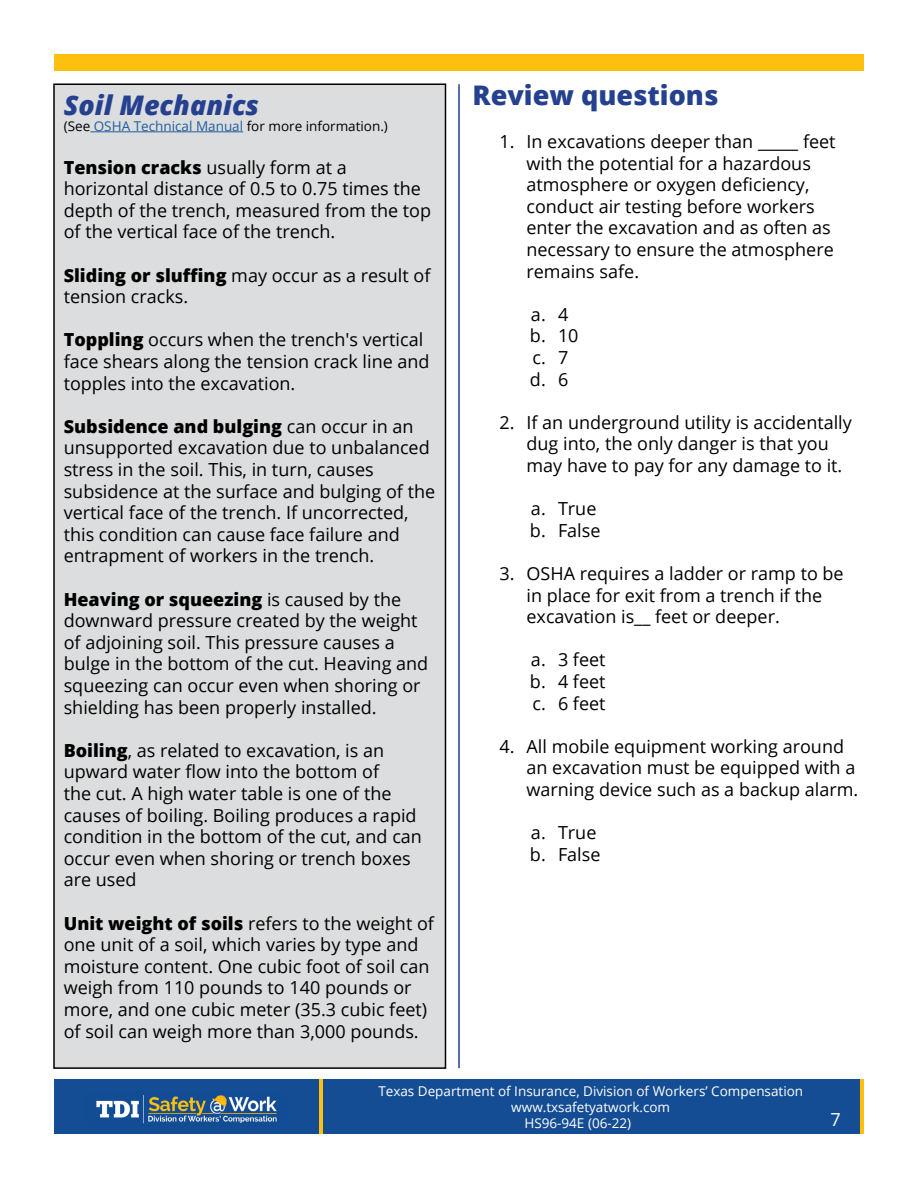
<style>
.page{position:relative;width:918px;height:1188px;background:#fff}
.page>*{position:absolute;margin:0;border:0;box-sizing:border-box;transform-origin:0 0}
.t1{font:800 27px "Open Sans";color:#25408f}
.t2{font:italic 800 27px "Open Sans";color:#25408f}
.t3{font:18px/21.6px "Open Sans";color:#000}
.t4{font:18px "Open Sans";color:#fff}
.t5{font:13.5px "Open Sans";color:#fff}
.t6{font:13.5px "Open Sans";color:#000}
.s1{color:#215e9e}
.s2{font-weight:800}
</style>
<div class="page">
<div style="left:54px;top:84px;width:392px;height:984px;background:#dcddde"></div>
<hr style="left:90px;top:131px;width:153px;height:1px;background:#215e9e">
<div style="left:54px;top:1080px;width:810px;height:54px;background:#154d94"></div>
<img style="left:96px;top:1095px;width:181px;height:29px">
<hr style="left:860px;top:1080px;width:4px;height:54px;background:#fec00f">
<hr style="left:319px;top:1080px;width:4px;height:54px;background:#fec00f">
<div style="left:53px;top:83px;width:393px;height:986px;border:2px solid #000"></div>
<hr style="left:458px;top:84px;width:2px;height:984px;background:#25408f">
<div style="left:54px;top:54px;width:810px;height:17px;background:#fec00f"></div>
<h1 class="t2" style="left:64px;top:84px;width:197px">Soil Mechanics</h1>
<p class="t6" style="left:64px;top:117px;width:326px">(See <span class="s1">OSHA Technical Manual</span> for more information.)</p>
<p class="t3" style="left:64px;top:156px;width:369px"><span class="s2">Tension cracks</span> usually form at a horizontal distance of 0.5 to 0.75 times the depth of the trench, measured from the top of the vertical face of the trench.</p>
<p class="t3" style="left:64px;top:264px;width:368px"><span class="s2">Sliding or sluffing</span> may occur as a result of tension cracks.</p>
<p class="t3" style="left:64px;top:329px;width:367px"><span class="s2">Toppling</span> occurs when the trench's vertical face shears along the tension crack line and topples into the excavation.</p>
<p class="t3" style="left:64px;top:415px;width:373px"><span class="s2">Subsidence and bulging</span> can occur in an unsupported excavation due to unbalanced stress in the soil. This, in turn, causes subsidence at the surface and bulging of the vertical face of the trench. If uncorrected, this condition can cause face failure and entrapment of workers in the trench.</p>
<p class="t3" style="left:64px;top:588px;width:366px"><span class="s2">Heaving or squeezing</span> is caused by the downward pressure created by the weight of adjoining soil. This pressure causes a bulge in the bottom of the cut. Heaving and squeezing can occur even when shoring or shielding has been properly installed.</p>
<p class="t3" style="left:64px;top:739px;width:360px"><span class="s2">Boiling</span>, as related to excavation, is an upward water flow into the bottom of<br>the cut. A high water table is one of the causes of boiling. Boiling produces a rapid condition in the bottom of the cut, and can occur even when shoring or trench boxes are used</p>
<p class="t3" style="left:64px;top:912px;width:372px"><span class="s2">Unit weight of soils</span> refers to the weight of one unit of a soil, which varies by type and moisture content. One cubic foot of soil can weigh from 110 pounds to 140 pounds or more, and one cubic meter (35.3 cubic feet) of soil can weigh more than 3,000 pounds.</p>
<h1 class="t1" style="left:472px;top:75px;width:247px">Review questions</h1>
<p class="t3" style="left:526px;top:130px;width:311px;text-indent:-27px">1. In excavations deeper than _____ feet with the potential for a hazardous atmosphere or oxygen deficiency, conduct air testing before workers enter the excavation and as often as necessary to ensure the atmosphere remains safe.</p>
<p class="t3" style="left:530px;top:303px;width:50px">a. 4 b. 10 c. 7 d. 6</p>
<p class="t3" style="left:527px;top:411px;width:327px;text-indent:-27px">2. If an underground utility is accidentally dug into, the only danger is that you may have to pay for any damage to it.</p>
<p class="t3" style="left:530px;top:498px;width:72px">a. True b. False</p>
<p class="t3" style="left:527px;top:562px;width:319px;text-indent:-27px">3. OSHA requires a ladder or ramp to be in place for exit from a trench if the excavation is__ feet or deeper.</p>
<p class="t3" style="left:530px;top:649px;width:77px;text-align:justify">a. 3 feet b. 4 feet c. 6 feet</p>
<p class="t3" style="left:527px;top:735px;width:333px;text-indent:-27px">4. All mobile equipment working around an excavation must be equipped with a warning device such as a backup alarm.</p>
<p class="t3" style="left:530px;top:822px;width:72px">a. True b. False</p>
<p class="t5" style="left:378px;top:1082px;width:426px">Texas Department of Insurance, Division of Workers’ Compensation</p>
<p class="t5" style="left:511px;top:1098px;width:160px">www.txsafetyatwork.com</p>
<p class="t5" style="left:524px;top:1114px;width:108px">HS96-94E (06-22)</p>
<p class="t4" style="left:831px;top:1107px;width:12px">7</p>
</div>
